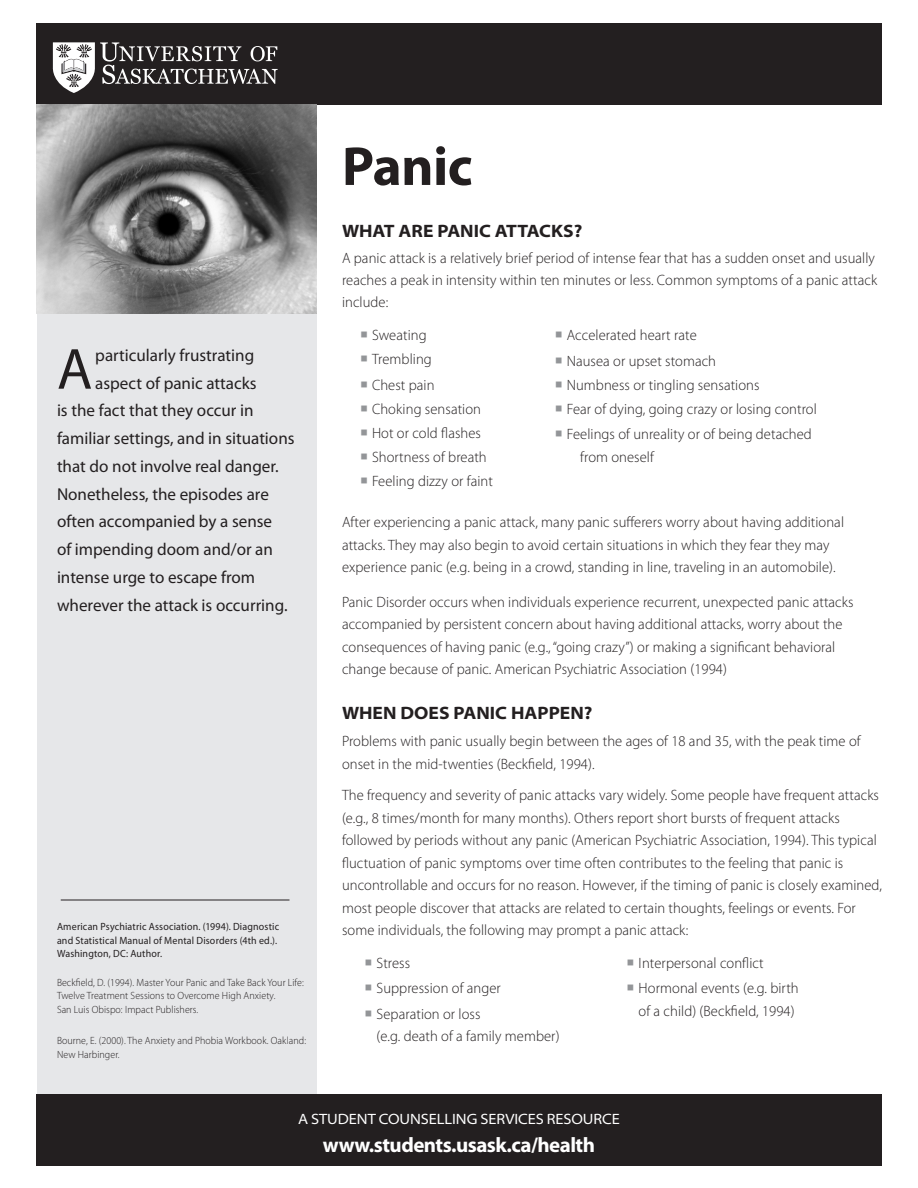
<style>
.page{position:relative;width:918px;height:1188px;background:#fff}
.page>*{position:absolute;margin:0;border:0;box-sizing:border-box;transform-origin:0 0}
.side_text{font:58.35px "Myriad Pro";color:#231f20}
.heading_1{font:700 55.35px "Myriad Pro";letter-spacing:-.01em;color:#231f20}
.t1{font:700 21px "Myriad Pro";letter-spacing:-.025em;color:#fff}
.heading_2{font:700 semi-expanded 18px "Myriad Pro";color:#231f20}
.side_text-2{font:17.25px "Myriad Pro";color:#231f20}
.body{font:300 15px/22.5px "Myriad Pro";letter-spacing:.005em;color:#231f20}
.t2{font:semi-expanded 15px "Myriad Pro";letter-spacing:-.005em;color:#fff}
.body-2{font:300 10.5px/13.5px "Myriad Pro";letter-spacing:.005em;color:#231f20;scale:.95 1}
.sidebar_body{font:10.5px/13.5px "Myriad Pro";letter-spacing:.015em;color:#231f20;scale:.95 1}
.s1{color:#939598}
</style>
<div class="page">
<div style="left:37px;top:105px;width:279px;height:1017px;background:#e6e7e9"></div>
<div style="left:36px;top:1094px;width:846px;height:72px;background:#231f20"></div>
<div style="left:36px;top:23px;width:846px;height:82px;background:#231f20"></div>
<img style="left:36px;top:104px;width:280px;height:210px">
<svg style="left:53px;top:42px;width:225px;height:51px"></svg>
<hr style="left:61px;top:900px;width:229px;height:1px;background:#231f20">
<p class="heading_1" style="left:342px;top:130px;width:132px">Panic</p>
<p class="side_text" style="left:57px;top:333px;width:37px">A</p>
<p class="side_text-2" style="left:95px;top:345px;width:160px">particularly frustrating</p>
<p class="side_text-2" style="left:95px;top:372px;width:163px">aspect of panic attacks</p>
<p class="side_text-2" style="left:57px;top:400px;width:198px">is the fact that they occur in</p>
<p class="side_text-2" style="left:57px;top:428px;width:239px">familiar settings, and in situations</p>
<p class="side_text-2" style="left:57px;top:456px;width:223px">that do not involve real danger.</p>
<p class="side_text-2" style="left:57px;top:483px;width:213px">Nonetheless, the episodes are</p>
<p class="side_text-2" style="left:57px;top:511px;width:217px">often accompanied by a sense</p>
<p class="side_text-2" style="left:57px;top:539px;width:217px">of impending doom and/or an</p>
<p class="side_text-2" style="left:57px;top:567px;width:200px">intense urge to escape from</p>
<p class="side_text-2" style="left:57px;top:594px;width:232px">wherever the attack is occurring.</p>
<p class="sidebar_body" style="left:57px;top:920px;width:235px">American Psychiatric Association. (1994). Diagnostic and Statistical Manual of Mental Disorders (4th ed.).<br>Washington, DC: Author.</p>
<p class="body-2" style="left:57px;top:976px;width:261px">Beckfield, D. (1994). Master Your Panic and Take Back Your Life:<br>Twelve Treatment Sessions to Overcome High Anxiety.<br>San Luis Obispo: Impact Publishers.</p>
<p class="body-2" style="left:57px;top:1034px;width:264px">Bourne, E. (2000). The Anxiety and Phobia Workbook. Oakland:<br>New Harbinger.</p>
<p class="heading_2" style="left:342px;top:221px;width:242px">WHAT ARE PANIC ATTACKS?</p>
<p class="body" style="left:342px;top:248px;width:537px;line-height:21.8px">A panic attack is a relatively brief period of intense fear that has a sudden onset and usually reaches a peak in intensity within ten minutes or less. Common symptoms of a panic attack include:</p>
<p class="body" style="left:360px;top:324px;width:68px"><span class="s1">○</span> Sweating</p>
<p class="body" style="left:360px;top:348px;width:73px"><span class="s1">○</span> Trembling</p>
<p class="body" style="left:360px;top:374px;width:76px"><span class="s1">○</span> Chest pain</p>
<p class="body" style="left:360px;top:398px;width:123px"><span class="s1">○</span> Choking sensation</p>
<p class="body" style="left:360px;top:422px;width:123px"><span class="s1">○</span> Hot or cold flashes</p>
<p class="body" style="left:360px;top:446px;width:128px"><span class="s1">○</span> Shortness of breath</p>
<p class="body" style="left:360px;top:470px;width:134px"><span class="s1">○</span> Feeling dizzy or faint</p>
<p class="body" style="left:555px;top:324px;width:144px"><span class="s1">○</span> Accelerated heart rate</p>
<p class="body" style="left:555px;top:350px;width:163px"><span class="s1">○</span> Nausea or upset stomach</p>
<p class="body" style="left:555px;top:374px;width:206px"><span class="s1">○</span> Numbness or tingling sensations</p>
<p class="body" style="left:555px;top:398px;width:264px"><span class="s1">○</span> Fear of dying, going crazy or losing control</p>
<p class="body" style="left:580px;top:423px;width:233px;text-indent:-25px"><span class="s1">○</span> Feelings of unreality or of being detached from oneself</p>
<p class="body" style="left:342px;top:511px;width:504px">After experiencing a panic attack, many panic sufferers worry about having additional attacks. They may also begin to avoid certain situations in which they fear they may experience panic (e.g. being in a crowd, standing in line, traveling in an automobile).</p>
<p class="body" style="left:342px;top:591px;width:513px">Panic Disorder occurs when individuals experience recurrent, unexpected panic attacks accompanied by persistent concern about having additional attacks, worry about the consequences of having panic (e.g., “going crazy”) or making a significant behavioral change because of panic. American Psychiatric Association (1994)</p>
<p class="heading_2" style="left:342px;top:703px;width:252px">WHEN DOES PANIC HAPPEN?</p>
<p class="body" style="left:342px;top:730px;width:520px">Problems with panic usually begin between the ages of 18 and 35, with the peak time of onset in the mid-twenties (Beckfield, 1994).</p>
<p class="body" style="left:342px;top:784px;width:541px">The frequency and severity of panic attacks vary widely. Some people have frequent attacks (e.g., 8 times/month for many months). Others report short bursts of frequent attacks followed by periods without any panic (American Psychiatric Association, 1994). This typical fluctuation of panic symptoms over time often contributes to the feeling that panic is uncontrollable and occurs for no reason. However, if the timing of panic is closely examined, most people discover that attacks are related to certain thoughts, feelings or events. For some individuals, the following may prompt a panic attack:</p>
<p class="body" style="left:364px;top:952px;width:47px"><span class="s1">○</span> Stress</p>
<p class="body" style="left:364px;top:977px;width:138px"><span class="s1">○</span> Suppression of anger</p>
<p class="body" style="left:376px;top:1003px;width:185px;text-indent:-12px"><span class="s1">○</span> Separation or loss<br>(e.g. death of a family member)</p>
<p class="body" style="left:627px;top:952px;width:139px"><span class="s1">○</span> Interpersonal conflict</p>
<p class="body" style="left:627px;top:977px;width:174px;text-align:center"><span class="s1">○</span> Hormonal events (e.g. birth of a child) (Beckfield, 1994)</p>
<p class="t2" style="left:298px;top:1110px;width:323px">A STUDENT COUNSELLING SERVICES RESOURCE</p>
<p class="t1" style="left:323px;top:1131px;width:274px">www.students.usask.ca/health</p>
</div>
